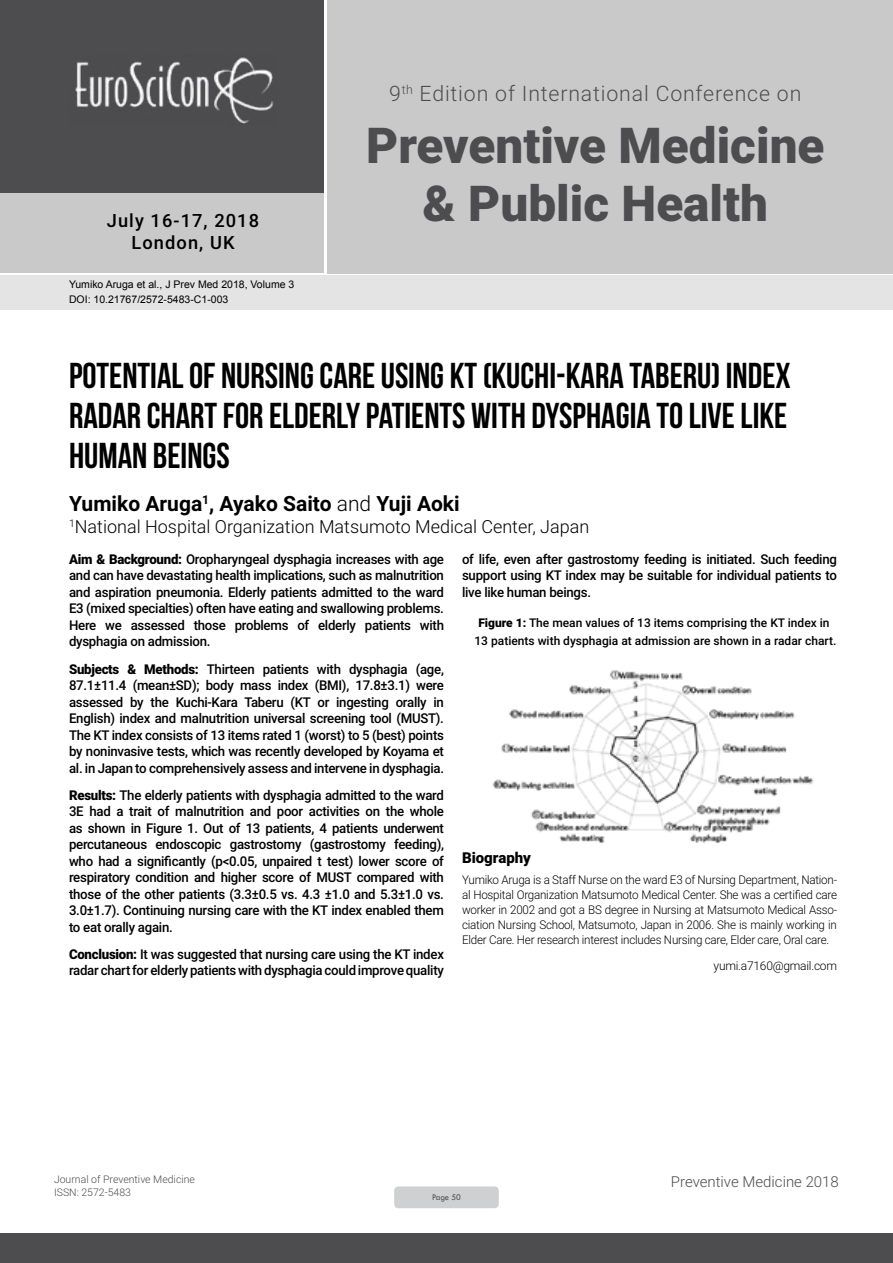
<style>
.page{position:relative;width:893px;height:1263px;background:#fff}
.page>*{position:absolute;margin:0;border:0;box-sizing:border-box;transform-origin:0 0}
.t1{font:900 49.5px/57px "Roboto";color:#4d4d4f;text-align:center}
.t2{font:36px/39.6px "Bebas Neue";color:#000;text-align:justify}
.t3{font:300 21.3px "Roboto";letter-spacing:.04em;color:#4d4d4f}
.t4{font:700 21px "Roboto";color:#000}
.t5{font:500 18.3px/21.9px "Roboto";letter-spacing:.06em;color:#000;text-align:center}
.t6{font:300 18px "Roboto";color:#000}
.t7{font:300 15px "Roboto";color:#4d4d4f}
.t8{font:900 15px "Roboto";color:#000}
.t9{font:500 13.5px/16.5px "Roboto";letter-spacing:-.02em;color:#000;text-align:justify}
.t10{font:300 12px/15px "Roboto";letter-spacing:-.02em;color:#000;text-align:justify}
.t11{font:500 12px/18px "Roboto";color:#000;text-align:center}
.t12{font:10.5px/14.4px "Arial";color:#000}
.t13{font:300 10.5px "Roboto";color:#4d4d4f}
.t14{font:9px "Tw Cen";letter-spacing:-.02em;color:#4d4d4f;scale:.95 1}
.s1{font-weight:300}
.s2{font-weight:900}
</style>
<div class="page">
<div style="left:0;top:0;width:323px;height:193px;background:#4d4d4f"></div>
<div style="left:1px;top:193px;width:323px;height:80px;background:#c9c9ca"></div>
<div style="left:327px;top:0;width:566px;height:273px;background:#c9c9ca"></div>
<img style="left:75px;top:57px;width:199px;height:67px">
<div style="left:0;top:1233px;width:893px;height:30px;background:#4d4d4f"></div>
<div style="left:1px;top:275px;width:892px;height:35px;background:#e4e4e4"></div>
<div style="left:394px;top:1186px;width:105px;height:22px;background:#cfd0d2;border-radius:4px"></div>
<img style="left:492px;top:670px;width:322px;height:174px">
<h3 class="t5" style="left:107px;top:209px;width:154px">July 16-17, 2018<br>London, UK</h3>
<p class="t12" style="left:69px;top:278px;width:227px">Yumiko Aruga et al., J Prev Med 2018, Volume 3<br>DOI: 10.21767/2572-5483-C1-003</p>
<h3 class="t3" style="left:389px;top:78px;width:414px">9<sup>th</sup> Edition of International Conference on</h3>
<h1 class="t1" style="left:366px;top:116px;width:460px">Preventive Medicine &amp; Public Health</h1>
<h2 class="t2" style="left:69px;top:356px;width:723px">POTENTIAL OF NURSING CARE USING KT (KUCHI-KARA TABERU) INDEX RADAR CHART FOR ELDERLY PATIENTS WITH DYSPHAGIA TO LIVE LIKE HUMAN BEINGS</h2>
<h3 class="t4" style="left:69px;top:489px;width:392px">Yumiko Aruga<sup>1</sup>, Ayako Saito <span class="s1">and</span> Yuji Aoki</h3>
<h3 class="t6" style="left:69px;top:514px;width:522px"><sup>1</sup>National Hospital Organization Matsumoto Medical Center, Japan</h3>
<p class="t9" style="left:69px;top:550px;width:376px"><span class="s2">Aim &amp; Background:</span> Oropharyngeal dysphagia increases with age and can have devastating health implications, such as malnutrition and aspiration pneumonia. Elderly patients admitted to the ward E3 (mixed specialties) often have eating and swallowing problems.<br>Here we assessed those problems of elderly patients with dysphagia on admission.</p>
<p class="t9" style="left:69px;top:660px;width:376px"><span class="s2">Subjects &amp; Methods:</span> Thirteen patients with dysphagia (age, 87.1±11.4 (mean±SD); body mass index (BMI), 17.8±3.1) were assessed by the Kuchi-Kara Taberu (KT or ingesting orally in English) index and malnutrition universal screening tool (MUST).<br>The KT index consists of 13 items rated 1 (worst) to 5 (best) points by noninvasive tests, which was recently developed by Koyama et al. in Japan to comprehensively assess and intervene in dysphagia.</p>
<p class="t9" style="left:69px;top:786px;width:376px"><span class="s2">Results:</span> The elderly patients with dysphagia admitted to the ward 3E had a trait of malnutrition and poor activities on the whole as shown in Figure 1. Out of 13 patients, 4 patients underwent percutaneous endoscopic gastrostomy (gastrostomy feeding), who had a significantly (p&lt;0.05, unpaired t test) lower score of respiratory condition and higher score of MUST compared with those of the other patients (3.3±0.5 vs. 4.3 ±1.0 and 5.3±1.0 vs.<br>3.0±1.7). Continuing nursing care with the KT index enabled them to eat orally again.</p>
<p class="t9" style="left:69px;top:945px;width:376px"><span class="s2">Conclusion:</span> It was suggested that nursing care using the KT index radar chart for elderly patients with dysphagia could improve quality</p>
<p class="t9" style="left:462px;top:550px;width:376px">of life, even after gastrostomy feeding is initiated. Such feeding support using KT index may be suitable for individual patients to live like human beings.</p>
<p class="t11" style="left:474px;top:613px;width:363px"><span class="s2">Figure 1:</span> The mean values of 13 items comprising the KT index in<br>13 patients with dysphagia at admission are shown in a radar chart.</p>
<p class="t8" style="left:462px;top:847px;width:70px">Biography</p>
<p class="t10" style="left:462px;top:872px;width:376px">Yumiko Aruga is a Staff Nurse on the ward E3 of Nursing Department, Nation&shy;al Hospital Organization Matsumoto Medical Center. She was a certified care worker in 2002 and got a BS degree in Nursing at Matsumoto Medical Asso&shy;ciation Nursing School, Matsumoto, Japan in 2006. She is mainly working in Elder Care. Her research interest includes Nursing care, Elder care, Oral care.</p>
<p class="t10" style="left:714px;top:958px;width:125px">yumi.a7160@gmail.com</p>
<p class="t13" style="left:54px;top:1172px;width:142px">Journal of Preventive Medicine</p>
<p class="t7" style="left:671px;top:1171px;width:169px">Preventive Medicine 2018</p>
<p class="t13" style="left:54px;top:1185px;width:78px">ISSN: 2572-5483</p>
<p class="t14" style="left:432px;top:1192px;width:32px">Page 50</p>
</div>
